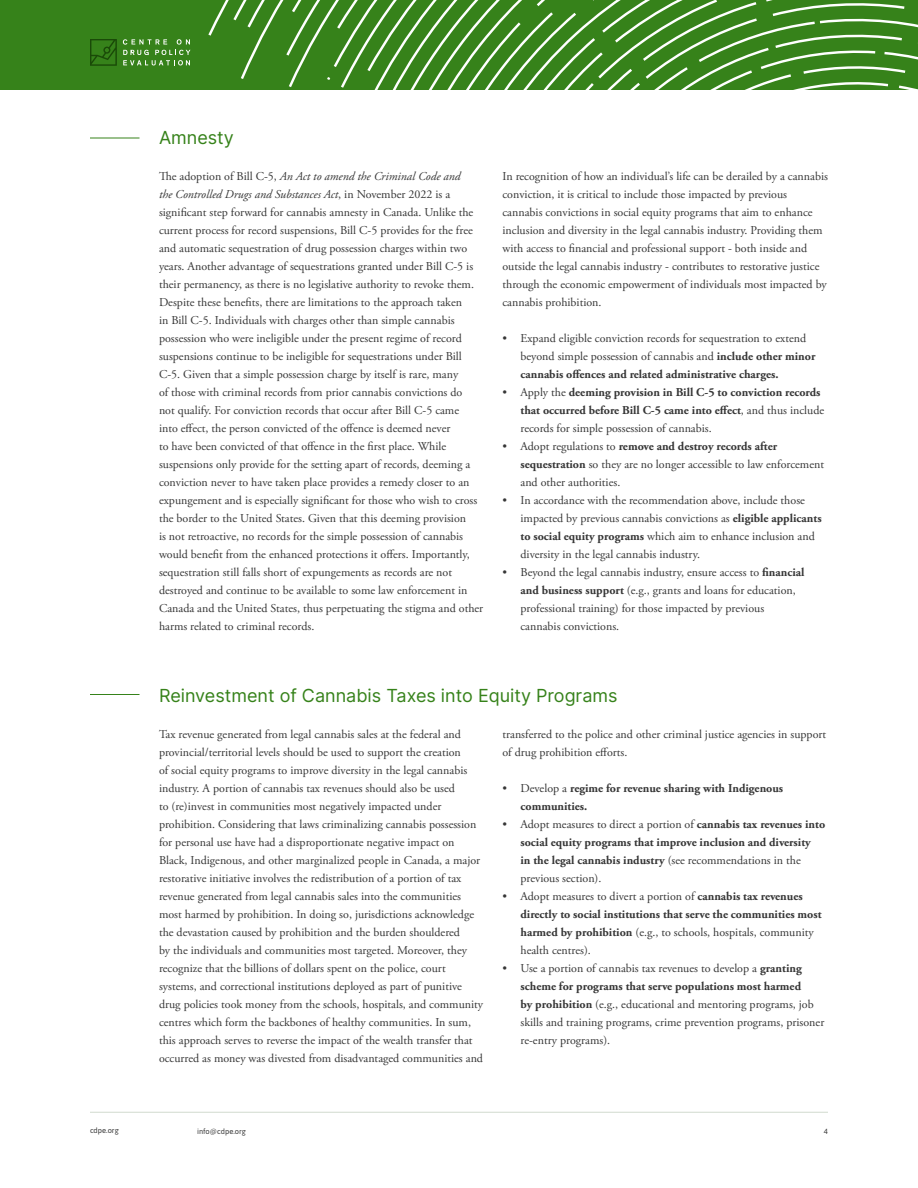
<style>
.page{position:relative;width:918px;height:1188px;background:#fff}
.page>*{position:absolute;margin:0;border:0;box-sizing:border-box;transform-origin:0 0}
.t1{font:18px "Inter";color:#36821a}
.t2{font:12px/18px "Adobe Garamond Pro";color:#363636}
.t3{font:700 12px/18px "Adobe Garamond Pro";color:#363636}
.t4{font:7.5px "Asap";color:#363636}
.s1{font-style:italic}
.s2{font-weight:700}
.s3{font-weight:400}
</style>
<div class="page">
<div style="left:0;top:0;width:918px;height:90px;background:#36821a"></div>
<svg style="left:208px;top:0;width:710px;height:90px"></svg>
<hr style="left:90px;top:1112px;width:738px;height:1px;background:#d1dbce">
<svg style="left:123px;top:39px;width:67px;height:26px"></svg>
<svg style="left:90px;top:39px;width:27px;height:27px"></svg>
<hr style="left:90px;top:138px;width:50px;height:1px;background:#36821a">
<hr style="left:90px;top:694px;width:50px;height:1px;background:#36821a">
<h1 class="t1" style="left:159px;top:124px;width:76px">Amnesty</h1>
<p class="t2" style="left:159px;top:168px;width:326px">The adoption of Bill C-5, <span class="s1">An Act to amend the Criminal Code and<br>the Controlled Drugs and Substances Act</span>, in November 2022 is a significant step forward for cannabis amnesty in Canada. Unlike the current process for record suspensions, Bill C-5 provides for the free and automatic sequestration of drug possession charges within two years. Another advantage of sequestrations granted under Bill C-5 is their permanency, as there is no legislative authority to revoke them.<br>Despite these benefits, there are limitations to the approach taken<br>in Bill C-5. Individuals with charges other than simple cannabis possession who were ineligible under the present regime of record suspensions continue to be ineligible for sequestrations under Bill C-5. Given that a simple possession charge by itself is rare, many<br>of those with criminal records from prior cannabis convictions do<br>not qualify. For conviction records that occur after Bill C-5 came<br>into effect, the person convicted of the offence is deemed never<br>to have been convicted of that offence in the first place. While suspensions only provide for the setting apart of records, deeming a conviction never to have taken place provides a remedy closer to an expungement and is especially significant for those who wish to cross the border to the United States. Given that this deeming provision<br>is not retroactive, no records for the simple possession of cannabis would benefit from the enhanced protections it offers. Importantly, sequestration still falls short of expungements as records are not destroyed and continue to be available to some law enforcement in Canada and the United States, thus perpetuating the stigma and other harms related to criminal records.</p>
<p class="t2" style="left:502px;top:168px;width:327px">In recognition of how an individual’s life can be derailed by a cannabis conviction, it is critical to include those impacted by previous cannabis convictions in social equity programs that aim to enhance inclusion and diversity in the legal cannabis industry. Providing them with access to financial and professional support - both inside and outside the legal cannabis industry - contributes to restorative justice through the economic empowerment of individuals most impacted by cannabis prohibition.</p>
<p class="t2" style="left:520px;top:330px;width:296px;text-indent:-18px">• Expand eligible conviction records for sequestration to extend beyond simple possession of cannabis and <span class="s2">include other minor cannabis offences and related administrative charges.</span></p>
<p class="t3" style="left:520px;top:383px;width:305px;text-indent:-18px"><span class="s3">• Apply the</span> deeming provision in Bill C-5 to conviction records that occurred before Bill C-5 came into effect<span class="s3">, and thus include records for simple possession of cannabis.</span></p>
<p class="t2" style="left:520px;top:438px;width:305px;text-indent:-18px">• Adopt regulations to <span class="s2">remove and destroy records after sequestration</span> so they are no longer accessible to law enforcement and other authorities.</p>
<p class="t2" style="left:520px;top:492px;width:303px;text-indent:-18px">• In accordance with the recommendation above, include those impacted by previous cannabis convictions as <span class="s2">eligible applicants to social equity programs</span> which aim to enhance inclusion and diversity in the legal cannabis industry.</p>
<p class="t2" style="left:520px;top:564px;width:286px;text-indent:-18px">• Beyond the legal cannabis industry, ensure access to <span class="s2">financial and business support</span> (e.g., grants and loans for education, professional training) for those impacted by previous cannabis convictions.</p>
<h1 class="t1" style="left:159px;top:682px;width:460px">Reinvestment of Cannabis Taxes into Equity Programs</h1>
<p class="t2" style="left:159px;top:726px;width:326px">Tax revenue generated from legal cannabis sales at the federal and provincial/territorial levels should be used to support the creation<br>of social equity programs to improve diversity in the legal cannabis industry. A portion of cannabis tax revenues should also be used<br>to (re)invest in communities most negatively impacted under prohibition. Considering that laws criminalizing cannabis possession for personal use have had a disproportionate negative impact on Black, Indigenous, and other marginalized people in Canada, a major restorative initiative involves the redistribution of a portion of tax revenue generated from legal cannabis sales into the communities most harmed by prohibition. In doing so, jurisdictions acknowledge the devastation caused by prohibition and the burden shouldered<br>by the individuals and communities most targeted. Moreover, they recognize that the billions of dollars spent on the police, court systems, and correctional institutions deployed as part of punitive drug policies took money from the schools, hospitals, and community centres which form the backbones of healthy communities. In sum, this approach serves to reverse the impact of the wealth transfer that occurred as money was divested from disadvantaged communities and</p>
<p class="t2" style="left:502px;top:726px;width:325px">transferred to the police and other criminal justice agencies in support of drug prohibition efforts.</p>
<p class="t3" style="left:520px;top:779px;width:264px;text-indent:-18px"><span class="s3">• Develop a</span> regime for revenue sharing with Indigenous communities.</p>
<p class="t3" style="left:520px;top:815px;width:306px;text-indent:-18px"><span class="s3">• Adopt measures to direct a portion of</span> cannabis tax revenues into social equity programs that improve inclusion and diversity<br>in the legal cannabis industry <span class="s3">(see recommendations in the previous section).</span></p>
<p class="t3" style="left:520px;top:887px;width:303px;text-indent:-18px"><span class="s3">• Adopt measures to divert a portion of</span> cannabis tax revenues directly to social institutions that serve the communities most harmed by prohibition <span class="s3">(e.g., to schools, hospitals, community health centres).</span></p>
<p class="t2" style="left:520px;top:960px;width:305px;text-indent:-18px">• Use a portion of cannabis tax revenues to develop a <span class="s2">granting scheme for programs that serve populations most harmed<br>by prohibition</span> (e.g., educational and mentoring programs, job skills and training programs, crime prevention programs, prisoner re-entry programs).</p>
<p class="t4" style="left:90px;top:1125px;width:30px">cdpe.org</p>
<p class="t4" style="left:197px;top:1126px;width:50px">info@cdpe.org</p>
<p class="t4" style="left:824px;top:1126px;width:6px">4</p>
</div>
